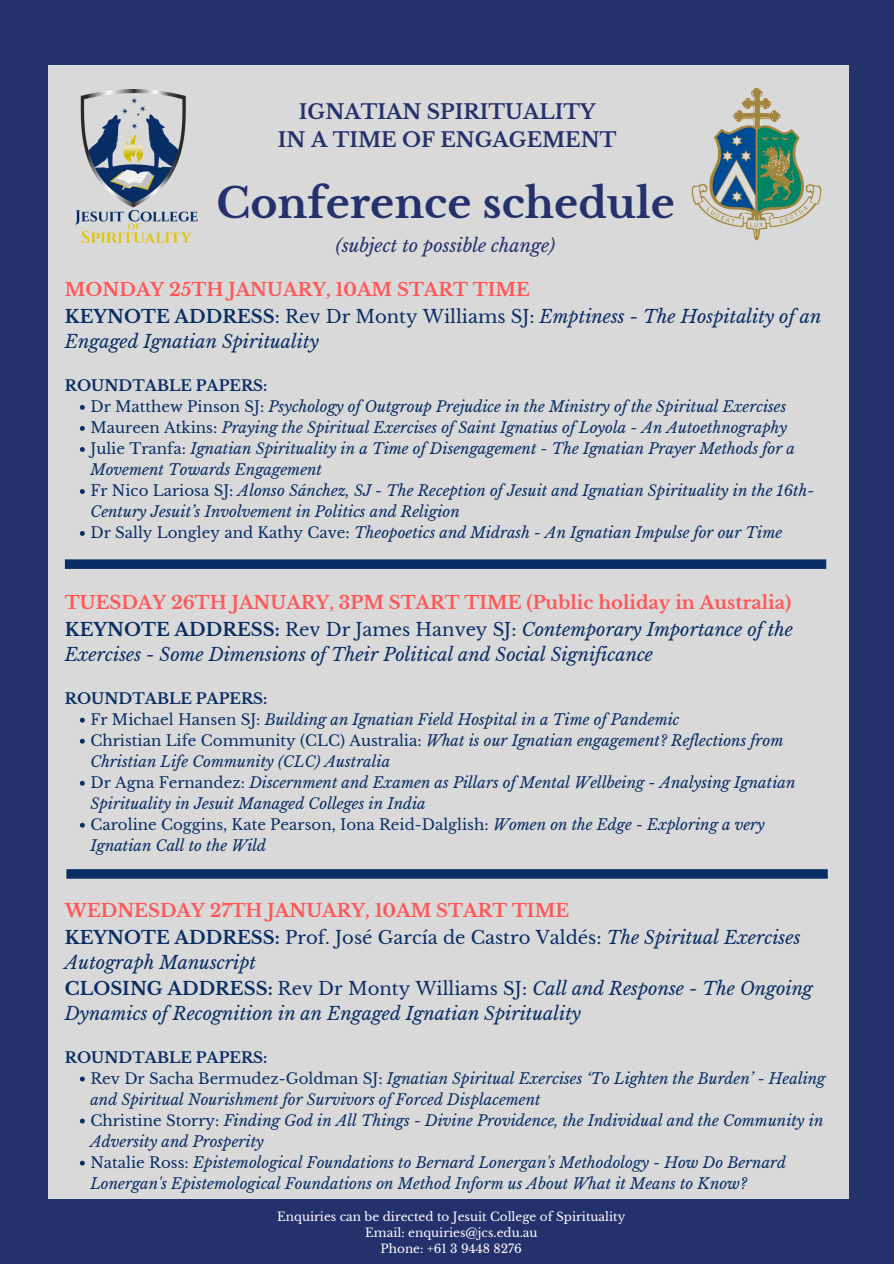
<style>
.page{position:relative;width:894px;height:1264px;background:#fff}
.page>*{position:absolute;margin:0;border:0;box-sizing:border-box;transform-origin:0 0}
.t1{font:700 41.1px "Libre Baskerville";color:#25316d}
.t2{font:700 20.25px/27.5px "Libre Baskerville";color:#25316d;text-align:center}
.t3{font:700 18px/27.2px "Libre Baskerville";color:#ff5757}
.t4{font:italic 18px/25.2px "Libre Baskerville";color:#092d65}
.t5{font:italic 18px "Libre Baskerville";color:#25316d}
.t6{font:italic 15px/21px "Libre Baskerville";color:#092d65}
.t7{font:700 15px "Libre Baskerville";color:#092d65}
.t8{font:12px/16px "Libre Baskerville";color:#fff;text-align:center}
.s1{color:#092d65}
.s2{font-weight:400;color:#092d65}
.s3{font-weight:400;font-style:italic;color:#092d65}
.s4{font-style:normal}
.s5{font-weight:700;font-style:normal}
</style>
<div class="page">
<div style="left:0;top:0;width:893px;height:1263px;background:#25316d"></div>
<div style="left:48px;top:65px;width:799px;height:1133px;background:#d9d9d9"></div>
<img style="left:75px;top:89px;width:122px;height:153px">
<img style="left:691px;top:89px;width:131px;height:152px">
<svg style="left:80px;top:405px;width:5px;height:5px"></svg>
<svg style="left:80px;top:426px;width:5px;height:5px"></svg>
<svg style="left:80px;top:447px;width:5px;height:5px"></svg>
<svg style="left:80px;top:489px;width:5px;height:5px"></svg>
<svg style="left:80px;top:531px;width:5px;height:5px"></svg>
<svg style="left:80px;top:717px;width:5px;height:5px"></svg>
<svg style="left:80px;top:738px;width:5px;height:5px"></svg>
<svg style="left:80px;top:780px;width:5px;height:5px"></svg>
<svg style="left:80px;top:822px;width:5px;height:5px"></svg>
<svg style="left:80px;top:1076px;width:5px;height:5px"></svg>
<svg style="left:80px;top:1118px;width:5px;height:5px"></svg>
<svg style="left:80px;top:1160px;width:5px;height:5px"></svg>
<svg style="left:65px;top:559px;width:761px;height:10px;background:#12346a"></svg>
<svg style="left:66px;top:869px;width:761px;height:9px;background:#0c3067"></svg>
<h2 class="t2" style="left:278px;top:99px;width:340px">IGNATIAN SPIRITUALITY<br>IN A TIME OF ENGAGEMENT</h2>
<h1 class="t1" style="left:216px;top:178px;width:459px">Conference schedule</h1>
<p class="t5" style="left:336px;top:234px;width:221px">(subject to possible change)</p>
<p class="t3" style="left:65px;top:276px;width:757px">MONDAY 25TH JANUARY, 10AM START TIME<br><span class="s1">KEYNOTE ADDRESS</span><span class="s2">: Rev Dr Monty Williams SJ:</span> <span class="s3">Emptiness - The Hospitality of an</span></p>
<p class="t4" style="left:65px;top:329px;width:255px">Engaged Ignatian Spirituality</p>
<p class="t7" style="left:65px;top:376px;width:204px">ROUNDTABLE PAPERS:</p>
<p class="t6" style="left:90px;top:396px;width:725px"><span class="s4">Dr Matthew Pinson SJ:</span> Psychology of Outgroup Prejudice in the Ministry of the Spiritual Exercises <span class="s4">Maureen Atkins:</span> Praying the Spiritual Exercises of Saint Ignatius of Loyola - An Autoethnography <span class="s4">Julie Tranfa:</span> Ignatian Spirituality in a Time of Disengagement - The Ignatian Prayer Methods for a Movement Towards Engagement<br><span class="s4">Fr Nico Lariosa SJ:</span> Alonso Sánchez, SJ - The Reception of Jesuit and Ignatian Spirituality in the 16th-Century Jesuit’s Involvement in Politics and Religion<br><span class="s4">Dr Sally Longley and Kathy Cave:</span> Theopoetics and Midrash - An Ignatian Impulse for our Time</p>
<p class="t3" style="left:65px;top:588px;width:729px">TUESDAY 26TH JANUARY, 3PM START TIME (Public holiday in Australia)<br><span class="s1">KEYNOTE ADDRESS:</span> <span class="s2">Rev Dr James Hanvey SJ:</span> <span class="s3">Contemporary Importance of the</span></p>
<p class="t4" style="left:65px;top:642px;width:589px">Exercises - Some Dimensions of Their Political and Social Significance</p>
<p class="t7" style="left:65px;top:689px;width:204px">ROUNDTABLE PAPERS:</p>
<p class="t6" style="left:90px;top:709px;width:706px"><span class="s4">Fr Michael Hansen SJ:</span> Building an Ignatian Field Hospital in a Time of Pandemic<br><span class="s4">Christian Life Community (CLC) Australia:</span> What is our Ignatian engagement? Reflections from Christian Life Community (CLC) Australia<br><span class="s4">Dr Agna Fernandez:</span> Discernment and Examen as Pillars of Mental Wellbeing - Analysing Ignatian Spirituality in Jesuit Managed Colleges in India<br><span class="s4">Caroline Coggins, Kate Pearson, Iona Reid-Dalglish:</span> Women on the Edge - Exploring a very Ignatian Call to the Wild</p>
<p class="t3" style="left:65px;top:897px;width:737px">WEDNESDAY 27TH JANUARY, 10AM START TIME<br><span class="s1">KEYNOTE ADDRESS:</span> <span class="s2">Prof. José García de Castro Valdés:</span> <span class="s3">The Spiritual Exercises</span></p>
<p class="t4" style="left:65px;top:950px;width:749px">Autograph Manuscript<br><span class="s5">CLOSING ADDRESS:</span> <span class="s4">Rev Dr Monty Williams SJ:</span> Call and Response - The Ongoing<br>Dynamics of Recognition in an Engaged Ignatian Spirituality</p>
<p class="t7" style="left:65px;top:1048px;width:204px">ROUNDTABLE PAPERS:</p>
<p class="t6" style="left:90px;top:1068px;width:736px"><span class="s4">Rev Dr Sacha Bermudez-Goldman SJ:</span> Ignatian Spiritual Exercises ‘To Lighten the Burden’ - Healing and Spiritual Nourishment for Survivors of Forced Displacement<br><span class="s4">Christine Storry:</span> Finding God in All Things - Divine Providence, the Individual and the Community in Adversity and Prosperity<br><span class="s4">Natalie Ross:</span> Epistemological Foundations to Bernard Lonergan's Methodology - How Do Bernard Lonergan's Epistemological Foundations on Method Inform us About What it Means to Know?</p>
<p class="t8" style="left:277px;top:1208px;width:350px">Enquiries can be directed to Jesuit College of Spirituality<br>Email: enquiries@jcs.edu.au<br>Phone: +61 3 9448 8276</p>
</div>
